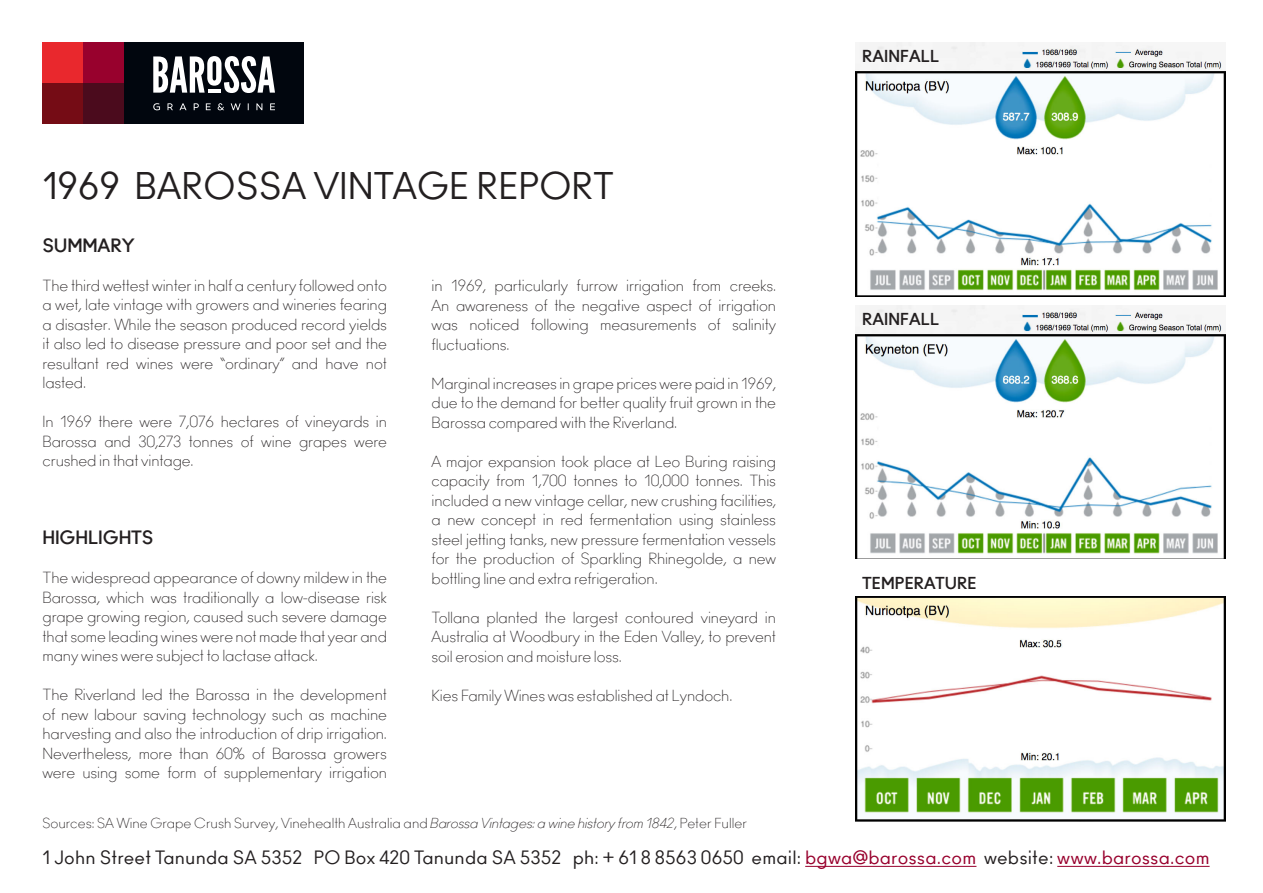
<style>
.page{position:relative;width:1263px;height:893px;background:#fff}
.page>*{position:absolute;margin:0;border:0;box-sizing:border-box;transform-origin:0 0}
.t1{font:36px "Ano";color:#231f20}
.t2{font:18px "Ano";letter-spacing:.01em;color:#231f20}
.t3{font:700 18px "Ano";letter-spacing:-.01em;color:#231f20}
.t4{font:700 16.2px "Ano";color:#231f20}
.t5{font:15px/19.5px "Ano Half";letter-spacing:-.01em;color:#231f20;text-align:justify}
.t6{font:13.5px "Ano Half";color:#231f20}
.s1{font-style:italic}
.s2{color:#98012d}
</style>
<div class="page">
<hr style="left:805px;top:866px;width:171px;height:1px;background:#98012d">
<hr style="left:1057px;top:866px;width:152px;height:1px;background:#98012d">
<div style="left:124px;top:43px;width:180px;height:81px;background:#01060e"></div>
<svg style="left:153px;top:56px;width:122px;height:37px"></svg>
<hr style="left:208px;top:89px;width:12px;height:4px;background:#fff">
<div style="left:83px;top:43px;width:41px;height:40px;background:#98012d"></div>
<div style="left:43px;top:83px;width:40px;height:41px;background:#750c15"></div>
<div style="left:83px;top:83px;width:41px;height:41px;background:#4b0b1d"></div>
<div style="left:43px;top:43px;width:40px;height:40px;background:#e9282d"></div>
<svg style="left:153px;top:103px;width:122px;height:7px"></svg>
<img style="left:855px;top:43px;width:370px;height:254px">
<img style="left:855px;top:306px;width:370px;height:252px">
<img style="left:855px;top:596px;width:370px;height:226px">
<p class="t1" style="left:43px;top:164px;width:573px">1969 BAROSSA VINTAGE REPORT</p>
<p class="t3" style="left:43px;top:234px;width:94px">SUMMARY</p>
<p class="t5" style="left:43px;top:276px;width:346px">The third wettest winter in half a century followed onto a wet, late vintage with growers and wineries fearing a disaster. While the season produced record yields it also led to disease pressure and poor set and the resultant red wines were “ordinary” and have not lasted.</p>
<p class="t5" style="left:43px;top:412px;width:346px">In 1969 there were 7,076 hectares of vineyards in Barossa and 30,273 tonnes of wine grapes were crushed in that vintage.</p>
<p class="t3" style="left:43px;top:526px;width:112px">HIGHLIGHTS</p>
<p class="t5" style="left:43px;top:568px;width:346px">The widespread appearance of downy mildew in the Barossa, which was traditionally a low-disease risk grape growing region, caused such severe damage that some leading wines were not made that year and many wines were subject to lactase attack.</p>
<p class="t5" style="left:43px;top:685px;width:346px">The Riverland led the Barossa in the development of new labour saving technology such as machine harvesting and also the introduction of drip irrigation.<br>Nevertheless, more than 60% of Barossa growers were using some form of supplementary irrigation</p>
<p class="t5" style="left:432px;top:277px;width:346px">in 1969, particularly furrow irrigation from creeks.<br>An awareness of the negative aspect of irrigation was noticed following measurements of salinity fluctuations.</p>
<p class="t5" style="left:432px;top:374px;width:346px">Marginal increases in grape prices were paid in 1969, due to the demand for better quality fruit grown in the Barossa compared with the Riverland.</p>
<p class="t5" style="left:432px;top:452px;width:346px">A major expansion took place at Leo Buring raising capacity from 1,700 tonnes to 10,000 tonnes. This included a new vintage cellar, new crushing facilities, a new concept in red fermentation using stainless steel jetting tanks, new pressure fermentation vessels for the production of Sparkling Rhinegolde, a new bottling line and extra refrigeration.</p>
<p class="t5" style="left:432px;top:608px;width:346px">Tollana planted the largest contoured vineyard in Australia at Woodbury in the Eden Valley, to prevent soil erosion and moisture loss.</p>
<p class="t5" style="left:432px;top:686px;width:302px">Kies Family Wines was established at Lyndoch.</p>
<p class="t6" style="left:43px;top:815px;width:706px">Sources: SA Wine Grape Crush Survey, Vinehealth Australia and <span class="s1">Barossa Vintages: a wine history from 1842</span>, Peter Fuller</p>
<p class="t4" style="left:862px;top:46px;width:79px">RAINFALL</p>
<p class="t4" style="left:862px;top:309px;width:79px">RAINFALL</p>
<p class="t4" style="left:862px;top:573px;width:116px">TEMPERATURE</p>
<p class="t2" style="left:43px;top:846px;width:1168px">1 John Street Tanunda SA 5352 PO Box 420 Tanunda SA 5352 ph: + 61 8 8563 0650 email: <span class="s2">bgwa@barossa.com</span> website: <span class="s2">www.barossa.com</span></p>
</div>
